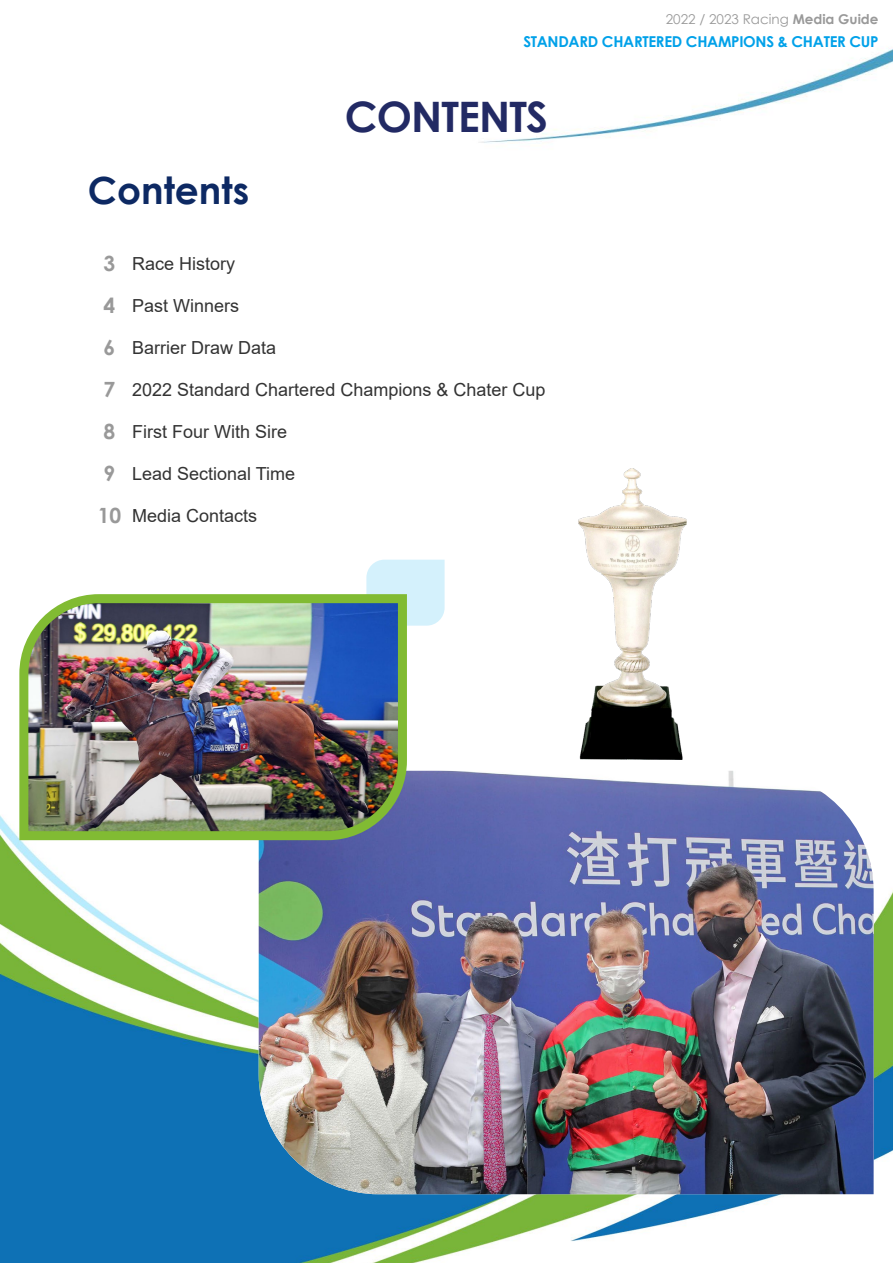
<style>
.page{position:relative;width:893px;height:1263px;background:#fff}
.page>*{position:absolute;margin:0;border:0;box-sizing:border-box;transform-origin:0 0}
.t1{font:700 42px "Century Gothic";letter-spacing:-.02em;color:#222a64}
.t2{font:700 37.5px "Century Gothic";color:#0d2963}
.t3{font:700 21px "Century Gothic";color:#999}
.t4{font:18px "Arial";color:#333}
.t5{font:700 15px "Century Gothic";letter-spacing:-.02em;color:#00a1e9}
.t6{font:13.5px "Century Gothic";color:#999}
.s1{font-weight:700}
</style>
<div class="page">
<img style="left:0;top:815px;width:893px;height:448px">
<img style="left:259px;top:771px;width:615px;height:423px">
<div style="left:366px;top:560px;width:79px;height:66px;background:#d4f1fc"></div>
<img style="left:15px;top:590px;width:396px;height:255px">
<img style="left:578px;top:468px;width:109px;height:291px">
<p class="t6" style="left:666px;top:10px;width:214px">2022 / 2023 Racing <span class="s1">Media Guide</span></p>
<p class="t5" style="left:523px;top:30px;width:357px">STANDARD CHARTERED CHAMPIONS &amp; CHATER CUP</p>
<p class="t2" style="left:88px;top:162px;width:163px">Contents</p>
<p class="t1" style="left:345px;top:84px;width:205px">CONTENTS</p>
<p class="t3" style="left:104px;top:247px;width:13px">3</p>
<p class="t3" style="left:104px;top:289px;width:13px">4</p>
<p class="t3" style="left:104px;top:331px;width:13px">6</p>
<p class="t3" style="left:104px;top:373px;width:13px">7</p>
<p class="t3" style="left:104px;top:415px;width:13px">8</p>
<p class="t3" style="left:104px;top:457px;width:13px">9</p>
<p class="t3" style="left:98px;top:499px;width:25px">10</p>
<p class="t4" style="left:132px;top:251px;width:105px">Race History</p>
<p class="t4" style="left:132px;top:293px;width:109px">Past Winners</p>
<p class="t4" style="left:132px;top:335px;width:146px">Barrier Draw Data</p>
<p class="t4" style="left:132px;top:377px;width:415px">2022 Standard Chartered Champions &amp; Chater Cup</p>
<p class="t4" style="left:132px;top:419px;width:157px">First Four With Sire</p>
<p class="t4" style="left:132px;top:461px;width:165px">Lead Sectional Time</p>
<p class="t4" style="left:132px;top:503px;width:127px">Media Contacts</p>
</div>
